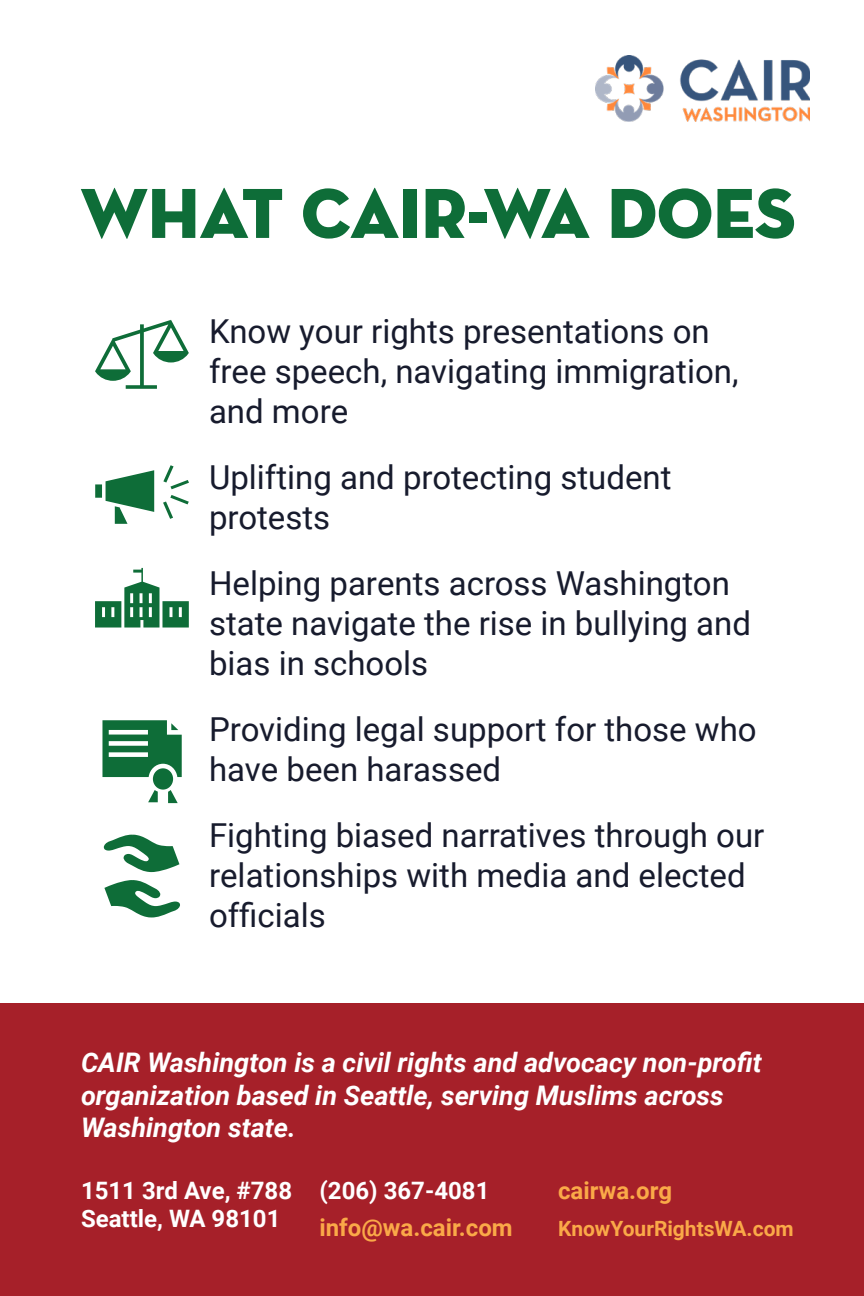
<style>
.page{position:relative;width:864px;height:1296px;background:#fff}
.page>*{position:absolute;margin:0;border:0;box-sizing:border-box;transform-origin:0 0}
.small_heading{font:72px "Neutraface Display Titling";color:#0e6d38}
.body_text_back{font:33px/39.6px "Roboto";color:#171b2d}
.section_heading{font:italic 700 27px/32.4px "Roboto";color:#fff}
.address{font:700 24px "Roboto";color:#fff}
.address-2{font:700 24px "Roboto";color:#faa948}
.address-3{font:700 21px "Roboto";color:#faa948}
</style>
<div class="page">
<svg style="left:104px;top:880px;width:76px;height:37px"></svg>
<svg style="left:104px;top:835px;width:75px;height:37px"></svg>
<svg style="left:95px;top:568px;width:94px;height:60px"></svg>
<div style="left:153px;top:768px;width:20px;height:22px;background:#0e6d38;border-radius:50%"></div>
<svg style="left:102px;top:720px;width:80px;height:57px"></svg>
<svg style="left:148px;top:790px;width:10px;height:12px"></svg>
<svg style="left:168px;top:790px;width:10px;height:13px"></svg>
<svg style="left:95px;top:470px;width:59px;height:54px"></svg>
<svg style="left:163px;top:465px;width:26px;height:24px"></svg>
<svg style="left:163px;top:495px;width:26px;height:24px"></svg>
<div style="left:0;top:1003px;width:864px;height:293px;background:#a62029"></div>
<img style="left:596px;top:55px;width:214px;height:67px">
<svg style="left:95px;top:320px;width:94px;height:69px"></svg>
<p class="small_heading" style="left:81px;top:168px;width:717px">WHAT CAIR-WA DOES</p>
<p class="body_text_back" style="left:209px;top:311px;width:531px">Know your rights presentations on free speech, navigating immigration, and more</p>
<p class="body_text_back" style="left:209px;top:457px;width:464px">Uplifting and protecting student protests</p>
<p class="body_text_back" style="left:209px;top:563px;width:544px">Helping parents across Washington state navigate the rise in bullying and bias in schools</p>
<p class="body_text_back" style="left:209px;top:709px;width:549px">Providing legal support for those who have been harassed</p>
<p class="body_text_back" style="left:209px;top:815px;width:557px">Fighting biased narratives through our relationships with media and elected officials</p>
<p class="section_heading" style="left:81px;top:1046px;width:682px">CAIR Washington is a civil rights and advocacy non-profit organization based in Seattle, serving Muslims across<br>Washington state.</p>
<p class="address" style="left:81px;top:1173px;width:213px">1511 3rd Ave, #788</p>
<p class="address" style="left:81px;top:1202px;width:201px">Seattle, WA 98101</p>
<p class="address" style="left:320px;top:1173px;width:171px">(206) 367-4081</p>
<p class="address-2" style="left:320px;top:1211px;width:195px">info@wa.cair.com</p>
<p class="address-2" style="left:558px;top:1173px;width:116px">cairwa.org</p>
<p class="address-3" style="left:558px;top:1214px;width:237px">KnowYourRightsWA.com</p>
</div>
